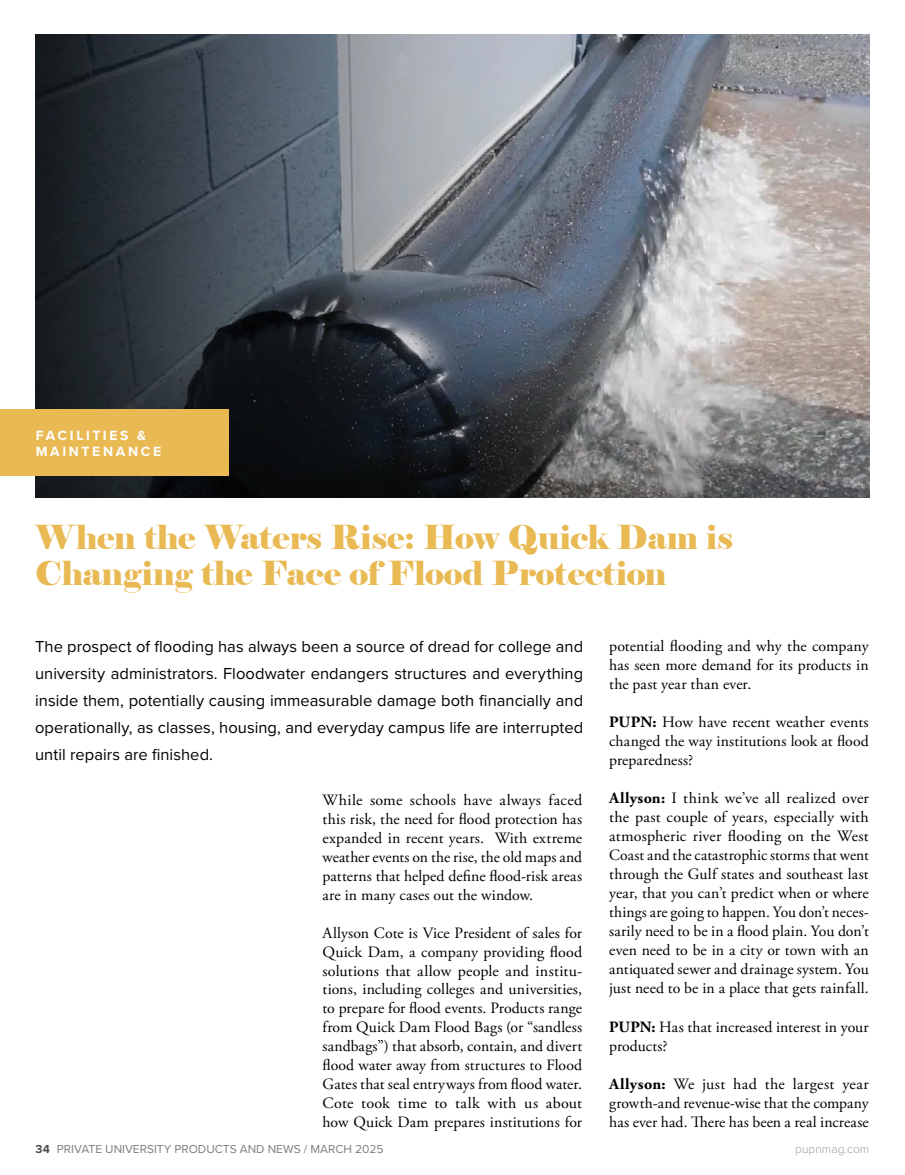
<style>
.page{position:relative;width:905px;height:1175px;background:#fff}
.page>*{position:absolute;margin:0;border:0;box-sizing:border-box;transform-origin:0 0}
.t1{font:33px/36px "Elephant";letter-spacing:-.005em;color:#e9b953}
.t2{font:16.5px/27px "Proxima Nova";letter-spacing:.005em;color:#000;text-align:justify}
.t3{font:15.75px/19px "Adobe Garamond Pro";letter-spacing:.005em;color:#000;text-align:justify}
.t4{font:700 13.8px/15.3px "Proxima Nova";letter-spacing:.195em;color:#fff}
.t5{font:12px "Proxima Nova";color:#7c7f7e}
.t6{font:300 12px "Proxima Nova";color:#9f9e97}
.s1{font-weight:700}
.s2{font-weight:700;color:#4d4d4f}
</style>
<div class="page">
<img style="left:35px;top:34px;width:834px;height:464px">
<div style="left:0;top:409px;width:228px;height:67px;background:#e9b953"></div>
<p class="t4" style="left:36px;top:428px;width:127px">FACILITIES &amp;<br>MAINTENANCE</p>
<h1 class="t1" style="left:35px;top:519px;width:699px">When the Waters Rise: How Quick Dam is<br>Changing the Face of Flood Protection</h1>
<p class="t2" style="left:35px;top:632px;width:549px">The prospect of flooding has always been a source of dread for college and university administrators. Floodwater endangers structures and everything inside them, potentially causing immeasurable damage both financially and operationally, as classes, housing, and everyday campus life are interrupted until repairs are finished.</p>
<p class="t3" style="left:322px;top:791px;width:261px">While some schools have always faced this risk, the need for flood protection has expanded in recent years. With extreme weather events on the rise, the old maps and patterns that helped define flood-risk areas are in many cases out the window.</p>
<p class="t3" style="left:322px;top:923px;width:261px">Allyson Cote is Vice President of sales for Quick Dam, a company providing flood solutions that allow people and institu&shy;tions, including colleges and universities, to prepare for flood events. Products range from Quick Dam Flood Bags (or “sandless sandbags”) that absorb, contain, and divert flood water away from structures to Flood Gates that seal entryways from flood water.<br>Cote took time to talk with us about how Quick Dam prepares institutions for</p>
<p class="t3" style="left:609px;top:636px;width:261px">potential flooding and why the company has seen more demand for its products in the past year than ever.</p>
<p class="t3" style="left:609px;top:713px;width:261px"><span class="s1">PUPN:</span> How have recent weather events changed the way institutions look at flood preparedness?</p>
<p class="t3" style="left:609px;top:789px;width:261px"><span class="s1">Allyson:</span> I think we’ve all realized over the past couple of years, especially with atmospheric river flooding on the West Coast and the catastrophic storms that went through the Gulf states and southeast last year, that you can’t predict when or where things are going to happen. You don’t neces&shy;sarily need to be in a flood plain. You don’t even need to be in a city or town with an antiquated sewer and drainage system. You just need to be in a place that gets rainfall.</p>
<p class="t3" style="left:609px;top:1017px;width:261px"><span class="s1">PUPN:</span> Has that increased interest in your products?</p>
<p class="t3" style="left:609px;top:1074px;width:261px"><span class="s1">Allyson:</span> We just had the largest year growth-and revenue-wise that the company has ever had. There has been a real increase</p>
<p class="t5" style="left:36px;top:1139px;width:349px"><span class="s2">34</span> PRIVATE UNIVERSITY PRODUCTS AND NEWS / MARCH 2025</p>
<p class="t6" style="left:795px;top:1139px;width:75px">pupnmag.com</p>
</div>
